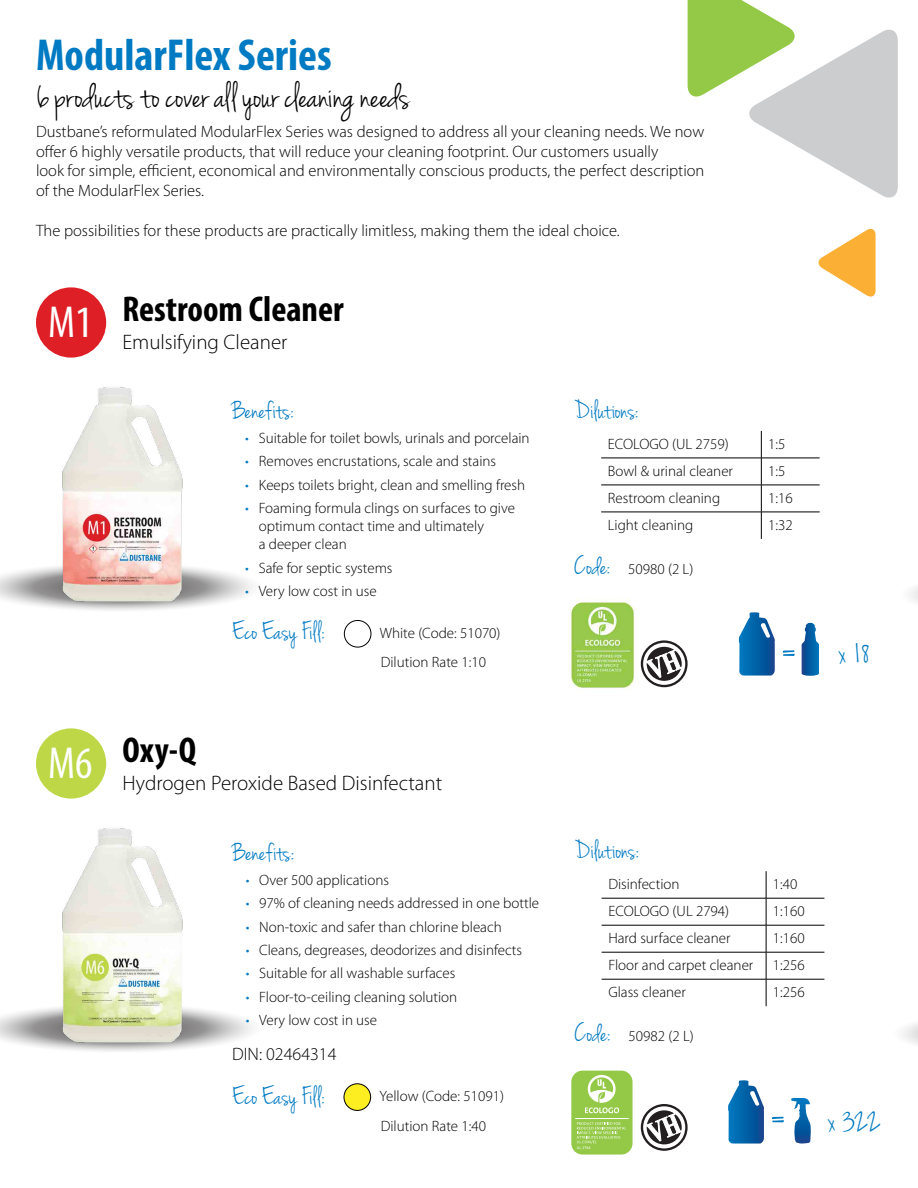
<style>
.page{position:relative;width:918px;height:1188px;background:#fff}
.page>*{position:absolute;margin:0;border:0;box-sizing:border-box;transform-origin:0 0}
.White_Paraph{font:55.8px "Jenna Sue";color:#007ac2}
.t1{font:700 condensed 45px "Myriad Pro";color:#007ac2}
.t2{font:condensed 45px "Myriad Pro";color:#fff}
.t3{font:37.5px "Jenna Sue";color:#000}
.Product_Name{font:700 condensed 36px "Myriad Pro";color:#000}
.White_Paraph-2{font:33.45px "Jenna Sue";color:#007ac2}
.Defninition{font:27px "Jenna Sue";color:#007ac2}
.Defninition-2{font:300 21px "Myriad Pro";color:#000}
.White_Paraph-3{font:300 18px "Myriad Pro";color:#000}
.t4{font:300 16.5px "Myriad Pro";color:#000}
.Product_Name-2{font:300 15px/18px "Myriad Pro";color:#000}
.Bullet_List{font:300 15px "Myriad Pro";color:#000}
.Defninition-3{font:300 15px "Myriad Pro";color:#000}
.s1{color:#007ac2}
.s2{font-family:"Jenna Sue";font-weight:400;font-size:27px;color:#007ac2}
</style>
<div class="page">
<hr style="left:601px;top:458px;width:160px;height:1px;background:#000">
<hr style="left:761px;top:458px;width:59px;height:1px;background:#000">
<hr style="left:601px;top:485px;width:160px;height:1px;background:#000">
<hr style="left:761px;top:485px;width:59px;height:1px;background:#000">
<hr style="left:601px;top:512px;width:160px;height:1px;background:#000">
<hr style="left:761px;top:512px;width:59px;height:1px;background:#000">
<svg style="left:761px;top:431px;width:1px;height:108px"></svg>
<img style="left:36px;top:387px;width:173px;height:224px">
<div style="left:36px;top:287px;width:70px;height:71px;background:#de1f26;border-radius:50%"></div>
<img style="left:36px;top:828px;width:173px;height:224px">
<div style="left:36px;top:728px;width:70px;height:71px;background:#bed747;border-radius:50%"></div>
<hr style="left:602px;top:925px;width:164px;height:1px;background:#000">
<hr style="left:766px;top:925px;width:58px;height:1px;background:#000">
<hr style="left:602px;top:952px;width:164px;height:1px;background:#000">
<hr style="left:766px;top:952px;width:58px;height:1px;background:#000">
<hr style="left:602px;top:979px;width:164px;height:1px;background:#000">
<hr style="left:766px;top:979px;width:58px;height:1px;background:#000">
<svg style="left:766px;top:871px;width:1px;height:135px"></svg>
<hr style="left:602px;top:898px;width:164px;height:1px;background:#000">
<hr style="left:766px;top:898px;width:58px;height:1px;background:#000">
<svg style="left:818px;top:228px;width:58px;height:69px"></svg>
<svg style="left:688px;top:0;width:210px;height:198px"></svg>
<div style="left:344px;top:620px;width:27px;height:27px;border:1px solid #000;border-radius:50%"></div>
<div style="left:344px;top:1084px;width:27px;height:26px;background:#fcee21;border-radius:50%"></div>
<div style="left:344px;top:1084px;width:27px;height:27px;border:1px solid #000;border-radius:50%"></div>
<img style="left:568px;top:599px;width:80px;height:93px">
<svg style="left:802px;top:623px;width:17px;height:53px"></svg>
<svg style="left:739px;top:612px;width:36px;height:64px"></svg>
<svg style="left:642px;top:642px;width:44px;height:44px"></svg>
<div style="left:641px;top:640px;width:47px;height:47px;border:2px solid #231f20;border-radius:50%"></div>
<svg style="left:647px;top:647px;width:35px;height:34px"></svg>
<svg style="left:645px;top:649px;width:38px;height:29px"></svg>
<div style="left:571px;top:1071px;width:62px;height:84px;background:#94c947;border-radius:11px"></div>
<svg style="left:577px;top:1122px;width:49px;height:27px"></svg>
<hr style="left:575px;top:1118px;width:54px;height:1px;background:#fff">
<svg style="left:585px;top:1075px;width:34px;height:38px"></svg>
<svg style="left:791px;top:1098px;width:20px;height:46px"></svg>
<svg style="left:728px;top:1080px;width:36px;height:64px"></svg>
<svg style="left:642px;top:1105px;width:44px;height:45px"></svg>
<div style="left:641px;top:1104px;width:47px;height:47px;border:2px solid #231f20;border-radius:50%"></div>
<svg style="left:647px;top:1110px;width:35px;height:34px"></svg>
<svg style="left:645px;top:1113px;width:38px;height:29px"></svg>
<p class="t1" style="left:36px;top:27px;width:297px">ModularFlex Series</p>
<p class="t3" style="left:36px;top:75px;width:375px">6 products to cover all your cleaning needs</p>
<p class="t4" style="left:36px;top:121px;width:670px">Dustbane’s reformulated ModularFlex Series was designed to address all your cleaning needs. We now</p>
<p class="t4" style="left:36px;top:141px;width:624px">offer 6 highly versatile products, that will reduce your cleaning footprint. Our customers usually</p>
<p class="t4" style="left:36px;top:161px;width:670px">look for simple, efficient, economical and environmentally conscious products, the perfect description</p>
<p class="t4" style="left:36px;top:181px;width:170px">of the ModularFlex Series.</p>
<p class="t4" style="left:36px;top:220px;width:585px">The possibilities for these products are practically limitless, making them the ideal choice.</p>
<p class="t2" style="left:48px;top:295px;width:46px">M1</p>
<p class="t2" style="left:48px;top:736px;width:46px">M6</p>
<p class="Product_Name" style="left:122px;top:286px;width:223px">Restroom Cleaner</p>
<p class="Defninition-2" style="left:122px;top:329px;width:166px">Emulsifying Cleaner</p>
<p class="Defninition" style="left:232px;top:395px;width:63px">Benefits:</p>
<p class="Product_Name-2" style="left:245px;top:429px;width:286px"><span class="s1">•</span> Suitable for toilet bowls, urinals and porcelain</p>
<p class="Product_Name-2" style="left:245px;top:452px;width:252px"><span class="s1">•</span> Removes encrustations, scale and stains</p>
<p class="Product_Name-2" style="left:245px;top:476px;width:281px"><span class="s1">•</span> Keeps toilets bright, clean and smelling fresh</p>
<p class="Product_Name-2" style="left:259px;top:499px;width:258px;text-indent:-14px"><span class="s1">•</span> Foaming formula clings on surfaces to give optimum contact time and ultimately<br>a deeper clean</p>
<p class="Product_Name-2" style="left:245px;top:558px;width:149px"><span class="s1">•</span> Safe for septic systems</p>
<p class="Product_Name-2" style="left:245px;top:582px;width:133px"><span class="s1">•</span> Very low cost in use</p>
<p class="Product_Name" style="left:122px;top:727px;width:75px">Oxy-Q</p>
<p class="Defninition" style="left:232px;top:616px;width:94px">Eco Easy Fill:</p>
<p class="Bullet_List" style="left:380px;top:624px;width:122px">White (Code: 51070)</p>
<p class="Bullet_List" style="left:381px;top:653px;width:107px">Dilution Rate 1:10</p>
<p class="Defninition-2" style="left:122px;top:770px;width:321px">Hydrogen Peroxide Based Disinfectant</p>
<p class="Defninition" style="left:232px;top:837px;width:63px">Benefits:</p>
<p class="Product_Name-2" style="left:246px;top:871px;width:145px"><span class="s1">•</span> Over 500 applications</p>
<p class="Product_Name-2" style="left:246px;top:894px;width:295px"><span class="s1">•</span> 97% of cleaning needs addressed in one bottle</p>
<p class="Product_Name-2" style="left:246px;top:917px;width:258px"><span class="s1">•</span> Non-toxic and safer than chlorine bleach</p>
<p class="Product_Name-2" style="left:246px;top:941px;width:278px"><span class="s1">•</span> Cleans, degreases, deodorizes and disinfects</p>
<p class="Product_Name-2" style="left:246px;top:964px;width:211px"><span class="s1">•</span> Suitable for all washable surfaces</p>
<p class="Product_Name-2" style="left:246px;top:988px;width:213px"><span class="s1">•</span> Floor-to-ceiling cleaning solution</p>
<p class="Product_Name-2" style="left:246px;top:1011px;width:133px"><span class="s1">•</span> Very low cost in use</p>
<p class="White_Paraph-3" style="left:232px;top:1043px;width:106px">DIN: 02464314</p>
<p class="Defninition" style="left:232px;top:1080px;width:94px">Eco Easy Fill:</p>
<p class="Bullet_List" style="left:379px;top:1087px;width:126px">Yellow (Code: 51091)</p>
<p class="Bullet_List" style="left:381px;top:1117px;width:107px">Dilution Rate 1:40</p>
<p class="Defninition" style="left:574px;top:395px;width:66px">Dilutions:</p>
<p class="Product_Name-2" style="left:608px;top:435px;width:122px">ECOLOGO (UL 2759)</p>
<p class="Product_Name-2" style="left:768px;top:435px;width:19px">1:5</p>
<p class="Product_Name-2" style="left:608px;top:462px;width:127px">Bowl &amp; urinal cleaner</p>
<p class="Product_Name-2" style="left:768px;top:462px;width:19px">1:5</p>
<p class="Product_Name-2" style="left:608px;top:489px;width:114px">Restroom cleaning</p>
<p class="Product_Name-2" style="left:768px;top:489px;width:26px">1:16</p>
<p class="Product_Name-2" style="left:608px;top:516px;width:87px">Light cleaning</p>
<p class="Product_Name-2" style="left:768px;top:516px;width:26px">1:32</p>
<p class="Defninition-3" style="left:574px;top:560px;width:121px"><span class="s2">Code:</span> 50980 (2 L)</p>
<p class="White_Paraph" style="left:780px;top:616px;width:21px">=</p>
<p class="White_Paraph-2" style="left:839px;top:634px;width:33px">x 18</p>
<p class="Defninition" style="left:575px;top:835px;width:66px">Dilutions:</p>
<p class="Product_Name-2" style="left:608px;top:875px;width:73px">Disinfection</p>
<p class="Product_Name-2" style="left:773px;top:875px;width:26px">1:40</p>
<p class="Product_Name-2" style="left:608px;top:902px;width:122px">ECOLOGO (UL 2794)</p>
<p class="Product_Name-2" style="left:773px;top:902px;width:33px">1:160</p>
<p class="Product_Name-2" style="left:608px;top:929px;width:124px">Hard surface cleaner</p>
<p class="Product_Name-2" style="left:773px;top:929px;width:33px">1:160</p>
<p class="Product_Name-2" style="left:608px;top:956px;width:147px">Floor and carpet cleaner</p>
<p class="Product_Name-2" style="left:773px;top:956px;width:33px">1:256</p>
<p class="Product_Name-2" style="left:608px;top:983px;width:79px">Glass cleaner</p>
<p class="Product_Name-2" style="left:773px;top:983px;width:33px">1:256</p>
<p class="Defninition-3" style="left:575px;top:1027px;width:121px"><span class="s2">Code:</span> 50982 (2 L)</p>
<p class="White_Paraph" style="left:769px;top:1082px;width:21px">=</p>
<p class="White_Paraph-2" style="left:828px;top:1102px;width:55px">x 322</p>
</div>
